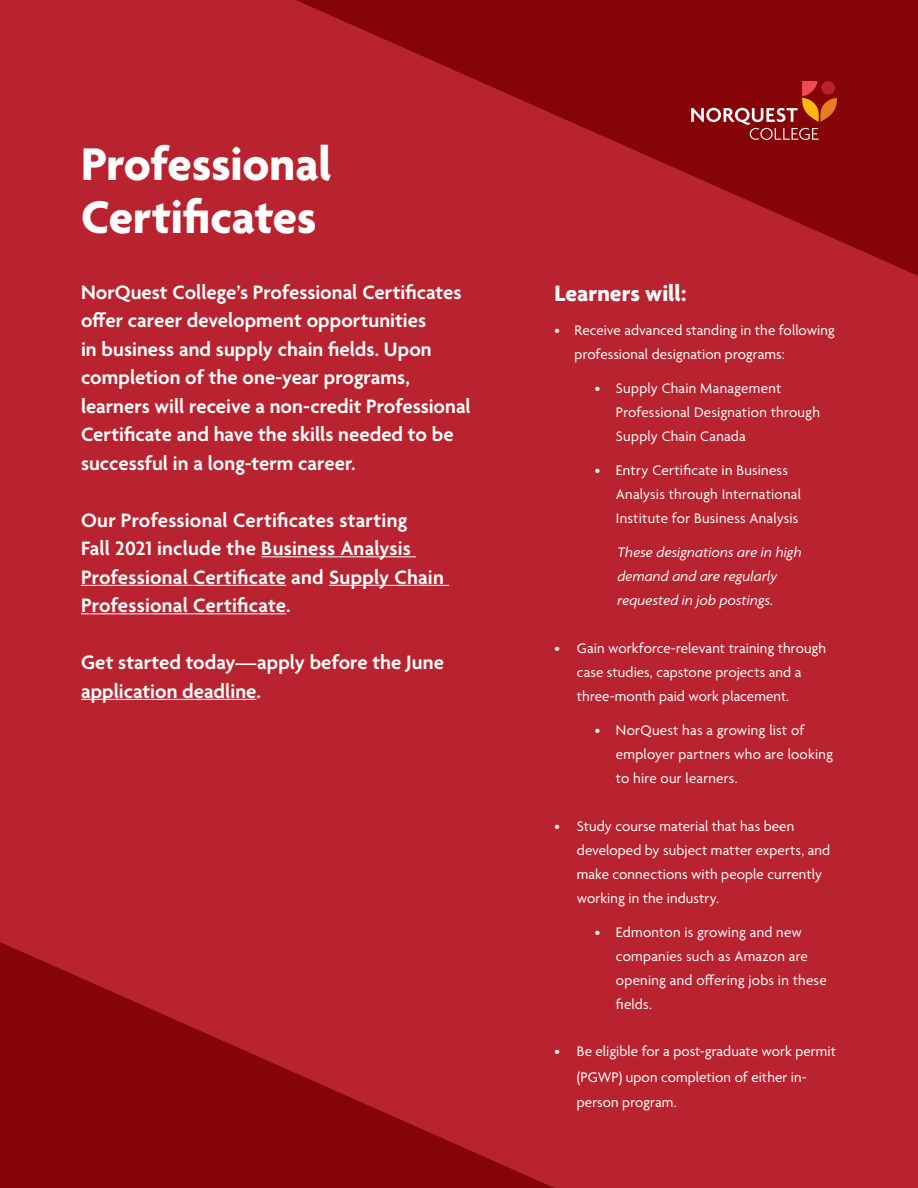
<style>
.page{position:relative;width:918px;height:1188px;background:#b8232f}
.page>*{position:absolute;margin:0;border:0;box-sizing:border-box;transform-origin:0 0}
.t1{font:700 49.5px/52.5px "Agenda";letter-spacing:-.005em;color:#fff}
.t2{font:700 24px "Agenda";color:#fff}
.t3{font:600 21px/28.5px "Agenda";color:#fff}
.t4{font:15px/24px "Agenda";letter-spacing:.01em;color:#fff}
.t5{font:italic 15px/24px "Agenda";letter-spacing:.005em;color:#fff}
</style>
<div class="page">
<svg style="left:0;top:942px;width:554px;height:246px;fill:#8a080d"></svg>
<svg style="left:296px;top:0;width:622px;height:276px"></svg>
<svg style="left:691px;top:81px;width:146px;height:59px;background:#992724"></svg>
<hr style="left:261px;top:557px;width:155px;height:1px;background:#fff">
<hr style="left:81px;top:585px;width:205px;height:1px;background:#fff">
<hr style="left:329px;top:585px;width:120px;height:1px;background:#fff">
<hr style="left:81px;top:614px;width:205px;height:1px;background:#fff">
<hr style="left:81px;top:699px;width:175px;height:1px;background:#fff">
<h1 class="t1" style="left:81px;top:141px;width:252px">Professional<br>Certificates</h1>
<p class="t3" style="left:81px;top:279px;width:391px">NorQuest College’s Professional Certificates offer career development opportunities<br>in business and supply chain fields. Upon completion of the one-year programs, learners will receive a non-credit Professional Certificate and have the skills needed to be successful in a long-term career.</p>
<h3 class="t3" style="left:81px;top:507px;width:364px">Our Professional Certificates starting<br>Fall 2021 include the Business Analysis Professional Certificate and Supply Chain Professional Certificate.</h3>
<h3 class="t3" style="left:81px;top:649px;width:365px">Get started today—apply before the June application deadline.</h3>
<h2 class="t2" style="left:554px;top:280px;width:134px">Learners will:</h2>
<p class="t4" style="left:575px;top:319px;width:262px;text-indent:-20px">• Receive advanced standing in the following professional designation programs:</p>
<p class="t4" style="left:616px;top:377px;width:206px;text-indent:-21px">• Supply Chain Management<br>Professional Designation through<br>Supply Chain Canada</p>
<p class="t4" style="left:616px;top:459px;width:187px;text-indent:-21px">• Entry Certificate in Business<br>Analysis through International<br>Institute for Business Analysis</p>
<p class="t5" style="left:617px;top:541px;width:186px">These designations are in high demand and are regularly requested in job postings.</p>
<p class="t4" style="left:577px;top:637px;width:251px;text-indent:-22px">• Gain workforce-relevant training through case studies, capstone projects and a three-month paid work placement.</p>
<p class="t4" style="left:616px;top:719px;width:219px;text-indent:-21px">• NorQuest has a growing list of employer partners who are looking to hire our learners.</p>
<p class="t4" style="left:577px;top:815px;width:255px;text-indent:-22px">• Study course material that has been developed by subject matter experts, and make connections with people currently working in the industry.</p>
<p class="t4" style="left:616px;top:921px;width:212px;text-indent:-21px">• Edmonton is growing and new companies such as Amazon are opening and offering jobs in these fields.</p>
<p class="t4" style="left:577px;top:1040px;width:261px;line-height:25.5px;text-indent:-22px">• Be eligible for a post-graduate work permit (PGWP) upon completion of either in&shy;person program.</p>
</div>
